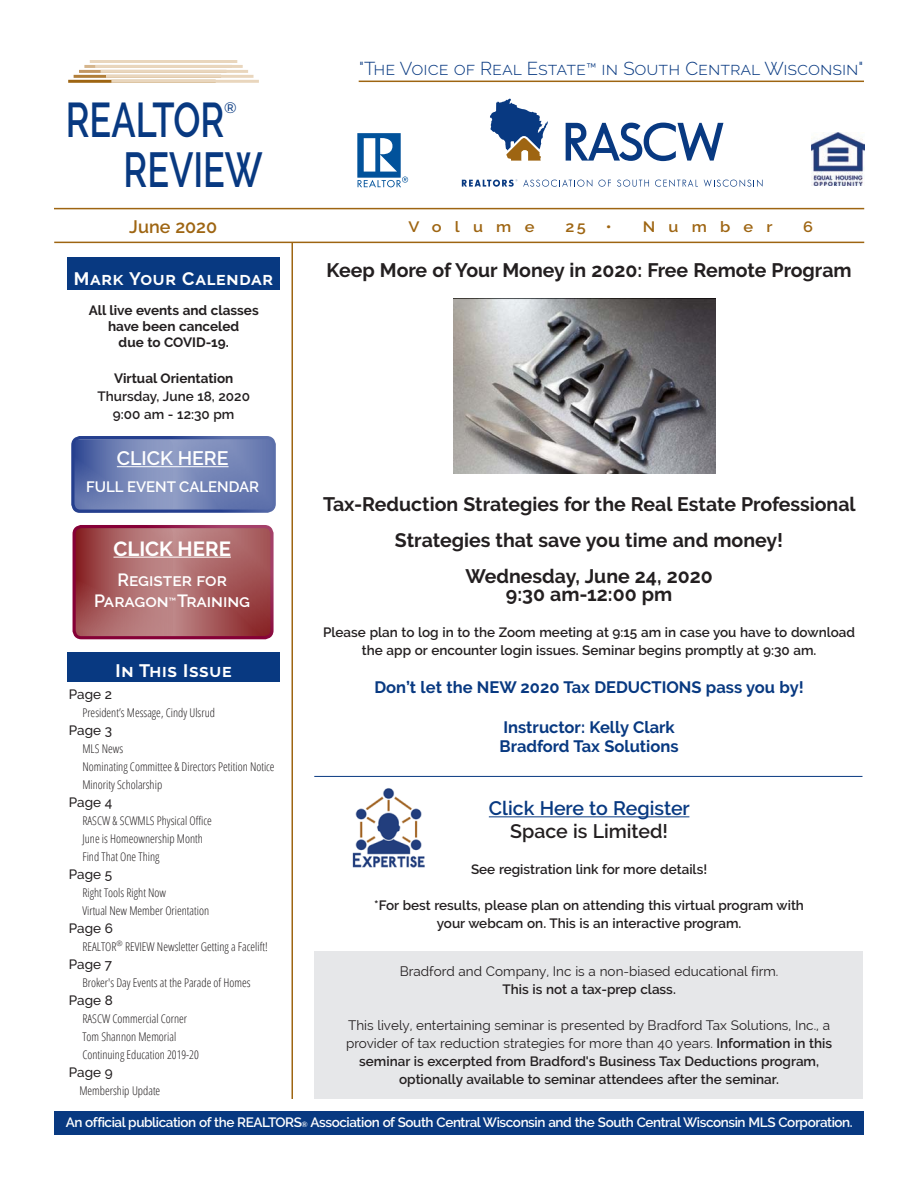
<style>
.page{position:relative;width:918px;height:1188px;background:#fff}
.page>*{position:absolute;margin:0;border:0;box-sizing:border-box;transform-origin:0 0}
.t1{font:600 48.9px "Raleway";color:#083981;scale:.74 1}
.t2{font:600 48.6px "Raleway";color:#083981;scale:.74 1}
.t3{font:700 20.4px "Raleway";color:#fff}
.t4{font:700 19.5px/36px "Raleway";color:#231f20;text-align:center}
.t5{font:600 19.5px "Raleway";color:#083981}
.t6{font:600 19.5px "Raleway";color:#231f20}
.t7{font:600 19.5px "Raleway";color:#fff}
.t8{font:300 18.6px "Raleway";color:#083981}
.t9{font:700 18px "Raleway";letter-spacing:.04em;color:#fff}
.t10{font:600 18px "Raleway";color:#9e6512}
.t11{font:600 17.7px/21.1px "Raleway";color:#fff;text-align:center}
.t12{font:700 16.5px/19.8px "Raleway";color:#083981}
.t13{font:600 15px "Raleway";color:#fff}
.t14{font:600 15px "Raleway";letter-spacing:.81em;color:#9e6512;scale:1.09 1}
.t15{font:500 15px "Raleway";color:#083981}
.t16{font:600 13.5px/18px "Raleway";color:#231f20;text-align:center}
.t17{font:600 13.5px "Raleway";letter-spacing:-.03em;color:#fff}
.t18{font:700 13.5px/16.2px "Raleway";color:#231f20;text-align:center}
.t19{font:13.5px "Raleway";color:#231f20}
.t20{font:500 13.5px "Raleway";color:#231f20}
.t21{font:300 condensed 12px/18px "Open Sans";color:#231f20}
.t22{font:500 10.35px "Raleway";color:#fff}
.s1{font-size:15px}
.s2{font-weight:400}
.s3{font-size:7.5px}
</style>
<div class="page">
<div style="left:314px;top:952px;width:548px;height:147px;background:#e6e7e9"></div>
<div style="left:54px;top:1111px;width:810px;height:24px;background:#083981"></div>
<hr style="left:54px;top:208px;width:810px;height:1px;background:#9e6512">
<div style="left:67px;top:257px;width:213px;height:33px;background:#083981"></div>
<div style="left:67px;top:652px;width:213px;height:29px;background:#083981"></div>
<svg style="left:357px;top:133px;width:51px;height:54px"></svg>
<img style="left:812px;top:132px;width:52px;height:53px">
<svg style="left:566px;top:123px;width:157px;height:38px"></svg>
<svg style="left:462px;top:179px;width:55px;height:8px"></svg>
<svg style="left:523px;top:179px;width:69px;height:8px"></svg>
<svg style="left:598px;top:180px;width:13px;height:7px"></svg>
<svg style="left:617px;top:180px;width:32px;height:7px"></svg>
<svg style="left:655px;top:179px;width:43px;height:8px"></svg>
<svg style="left:704px;top:180px;width:59px;height:7px"></svg>
<svg style="left:490px;top:99px;width:58px;height:62px"></svg>
<hr style="left:359px;top:81px;width:505px;height:1px;background:#9e6512">
<hr style="left:54px;top:242px;width:810px;height:1px;background:#9e6512">
<hr style="left:291px;top:242px;width:2px;height:857px;background:#9e6512">
<svg style="left:73px;top:438px;width:201px;height:73px;background:#7383b6"></svg>
<div style="left:71px;top:436px;width:205px;height:77px;border:3px solid #253f8e;border-radius:7px"></div>
<hr style="left:117px;top:466px;width:112px;height:1px;background:#fff">
<hr style="left:68px;top:80px;width:148px;height:3px;background:#9e6512">
<hr style="left:74px;top:75px;width:147px;height:3px;background:#b17e39">
<hr style="left:79px;top:70px;width:148px;height:3px;background:#c39762">
<hr style="left:84px;top:65px;width:148px;height:3px;background:#d5b58c">
<hr style="left:90px;top:60px;width:147px;height:3px;background:#e9d6bd">
<hr style="left:95px;top:65px;width:148px;height:3px;background:#e9d6bd">
<hr style="left:101px;top:70px;width:147px;height:3px;background:#e9d6bd">
<hr style="left:106px;top:75px;width:148px;height:3px;background:#e9d6bd">
<hr style="left:111px;top:80px;width:148px;height:3px;background:#e9d6bd">
<hr style="left:489px;top:816px;width:200px;height:1px;background:#083981">
<svg style="left:74px;top:527px;width:198px;height:111px;background:#aa6365"></svg>
<div style="left:73px;top:525px;width:201px;height:114px;border:3px solid #860037;border-radius:7px"></div>
<hr style="left:114px;top:557px;width:117px;height:1px;background:#fff">
<img style="left:453px;top:299px;width:263px;height:175px">
<hr style="left:314px;top:776px;width:549px;height:1px;background:#083981">
<img style="left:352px;top:788px;width:73px;height:80px">
<h2 class="t2" style="left:66px;top:92px;width:216px">REALTOR</h2>
<p class="t15" style="left:224px;top:99px;width:14px">®</p>
<h1 class="t1" style="left:124px;top:142px;width:190px">REVIEW</h1>
<h3 class="t10" style="left:129px;top:216px;width:89px">June 2020</h3>
<h3 class="t9" style="left:74px;top:269px;width:201px">Mark Your Calendar</h3>
<p class="t18" style="left:89px;top:302px;width:172px">All live events and classes have been canceled<br>due to COVID-19.</p>
<p class="t18" style="left:114px;top:370px;width:121px">Virtual Orientation</p>
<p class="t16" style="left:97px;top:387px;width:154px">Thursday, June 18, 2020<br>9:00 am - 12:30 pm</p>
<h3 class="t7" style="left:117px;top:447px;width:113px">CLICK HERE</h3>
<p class="t13" style="left:86px;top:478px;width:175px">FULL EVENT CALENDAR</p>
<h3 class="t3" style="left:114px;top:537px;width:119px">CLICK HERE</h3>
<h3 class="t11" style="left:94px;top:569px;width:158px">Register for<br>Paragon Training</h3>
<p class="t22" style="left:168px;top:595px;width:9px">™</p>
<h3 class="t9" style="left:116px;top:660px;width:118px">In This Issue</h3>
<p class="t20" style="left:69px;top:686px;width:45px">Page 2</p>
<p class="t21" style="left:82px;top:703px;width:134px">President’s Message, Cindy Ulsrud</p>
<p class="t20" style="left:69px;top:722px;width:45px">Page 3</p>
<p class="t21" style="left:82px;top:739px;width:194px">MLS News<br>Nominating Committee &amp; Directors Petition Notice<br>Minority Scholarship</p>
<p class="t20" style="left:69px;top:794px;width:45px">Page 4</p>
<p class="t21" style="left:82px;top:811px;width:131px">RASCW &amp; SCWMLS Physical Office<br>June is Homeownership Month<br>Find That One Thing</p>
<p class="t20" style="left:69px;top:866px;width:45px">Page 5</p>
<p class="t21" style="left:82px;top:883px;width:128px">Right Tools Right Now<br>Virtual New Member Orientation</p>
<p class="t20" style="left:69px;top:920px;width:46px">Page 6</p>
<p class="t21" style="left:82px;top:937px;width:187px">REALTOR<sup>®</sup> REVIEW Newsletter Getting a Facelift!</p>
<p class="t20" style="left:69px;top:956px;width:45px">Page 7</p>
<p class="t21" style="left:82px;top:973px;width:170px">Broker's Day Events at the Parade of Homes</p>
<p class="t20" style="left:69px;top:992px;width:46px">Page 8</p>
<p class="t21" style="left:82px;top:1009px;width:118px">RASCW Commercial Corner<br>Tom Shannon Memorial<br>Continuing Education 2019-20</p>
<p class="t20" style="left:69px;top:1064px;width:45px">Page 9</p>
<p class="t21" style="left:79px;top:1081px;width:82px">Membership Update</p>
<h3 class="t8" style="left:359px;top:57px;width:506px">"The Voice of Real Estate<span class="s1">™</span> in South Central Wisconsin"</h3>
<p class="t14" style="left:409px;top:218px;width:117px">Volume</p>
<p class="t14" style="left:565px;top:218px;width:20px">25</p>
<p class="t14" style="left:606px;top:218px;width:155px">• Number</p>
<p class="t14" style="left:803px;top:218px;width:11px">6</p>
<h3 class="t4" style="left:327px;top:252px;width:527px">Keep More of Your Money in 2020: Free Remote Program</h3>
<h3 class="t4" style="left:323px;top:486px;width:534px">Tax-Reduction Strategies for the Real Estate Professional<br>Strategies that save you time and money!<br>Wednesday, June 24, 2020</h3>
<h3 class="t4" style="left:506px;top:576px;width:168px">9:30 am-12:00 pm</h3>
<p class="t16" style="left:323px;top:623px;width:534px">Please plan to log in to the Zoom meeting at 9:15 am in case you have to download the app or encounter login issues. Seminar begins promptly at 9:30 am.</p>
<p class="t12" style="left:374px;top:677px;width:431px">Don’t let the NEW 2020 Tax DEDUCTIONS pass you by!</p>
<p class="t12" style="left:500px;top:717px;width:181px">Instructor: Kelly Clark<br>Bradford Tax Solutions</p>
<h3 class="t5" style="left:489px;top:797px;width:203px">Click Here to Register</h3>
<h3 class="t6" style="left:510px;top:820px;width:159px">Space is Limited!</h3>
<p class="t16" style="left:471px;top:860px;width:238px">See registration link for more details!</p>
<p class="t16" style="left:374px;top:896px;width:431px">*For best results, please plan on attending this virtual program with your webcam on. This is an interactive program.</p>
<p class="t19" style="left:400px;top:963px;width:380px">Bradford and Company, Inc is a non-biased educational firm.</p>
<p class="t16" style="left:502px;top:980px;width:175px">This is not a tax-prep class.</p>
<p class="t16" style="left:346px;top:1016px;width:487px"><span class="s2">This lively, entertaining seminar is presented by Bradford Tax Solutions, Inc., a provider of tax reduction strategies for more than 40 years.</span> Information in this seminar is excerpted from Bradford's Business Tax Deductions program, optionally available to seminar attendees after the seminar.</p>
<p class="t17" style="left:66px;top:1114px;width:789px">An official publication of the REALTORS<span class="s3">®</span> Association of South Central Wisconsin and the South Central Wisconsin MLS Corporation.</p>
</div>
